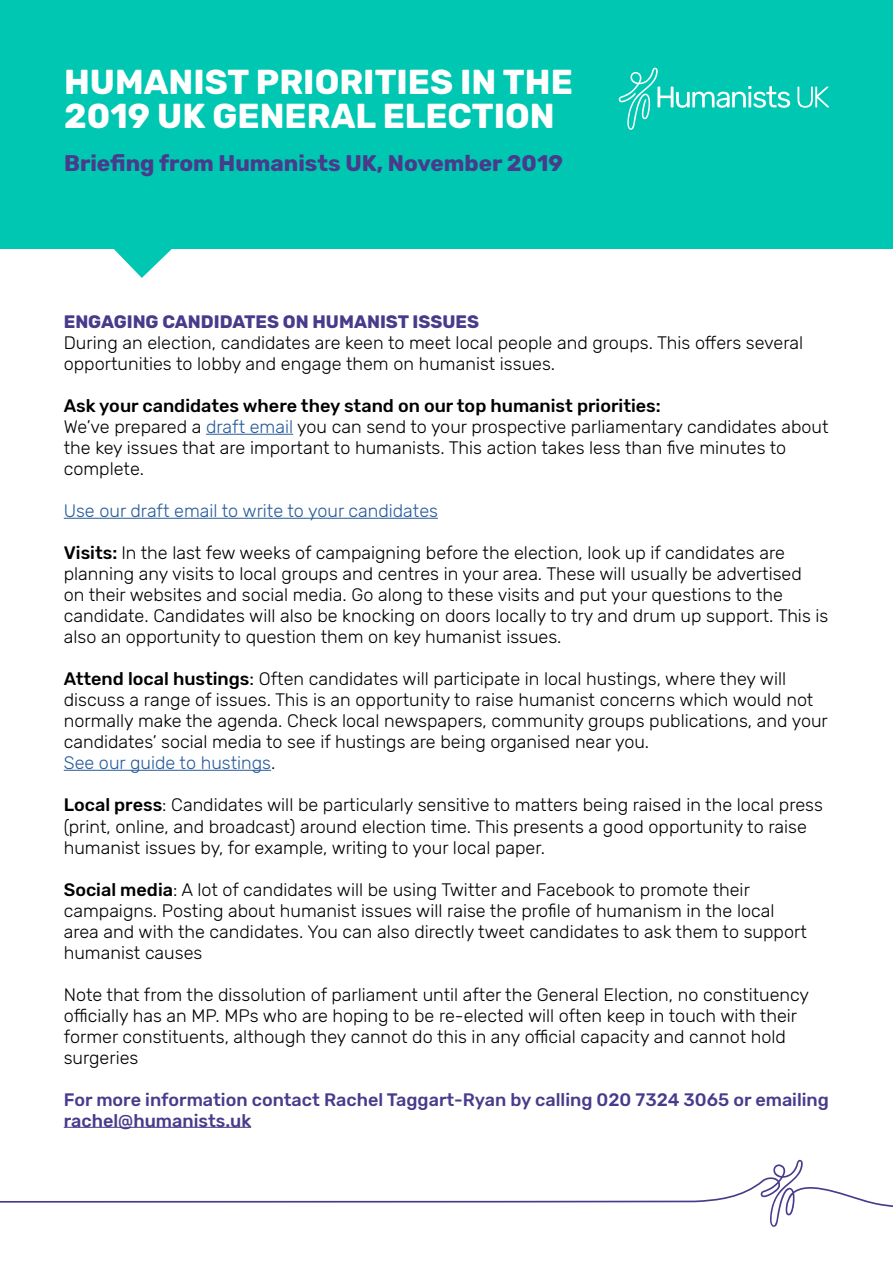
<style>
.page{position:relative;width:893px;height:1263px;background:#fff}
.page>*{position:absolute;margin:0;border:0;box-sizing:border-box;transform-origin:0 0}
.t1{font:700 34.5px/34.5px "Rubik";color:#fff}
.t2{font:700 22.5px "Rubik";color:#483b8b}
.t3{font:300 18px/21px "Rubik";color:#000}
.t4{font:500 18px/21px "Rubik";color:#483b8b}
.t5{font:300 18px "Rubik";color:#275b9b}
.t6{font:700 18px "Rubik";color:#483b8b}
.s1{font-weight:500}
.s2{color:#275b9b}
.s3{font-weight:400}
</style>
<div class="page">
<div style="left:0;top:0;width:893px;height:249px;background:#00c7b1"></div>
<svg style="left:619px;top:68px;width:171px;height:62px"></svg>
<svg style="left:797px;top:87px;width:32px;height:21px"></svg>
<svg style="left:114px;top:249px;width:58px;height:29px"></svg>
<hr style="left:206px;top:434px;width:87px;height:1px;background:#275b9b">
<hr style="left:64px;top:518px;width:374px;height:1px;background:#275b9b">
<hr style="left:64px;top:770px;width:207px;height:1px;background:#275b9b">
<hr style="left:64px;top:1127px;width:187px;height:1px;background:#483b8b">
<svg style="left:0;top:1160px;width:893px;height:67px"></svg>
<h1 class="t1" style="left:64px;top:65px;width:510px">HUMANIST PRIORITIES IN THE<br>2019 UK GENERAL ELECTION</h1>
<p class="t2" style="left:64px;top:150px;width:500px">Briefing from Humanists UK, November 2019</p>
<p class="t6" style="left:64px;top:312px;width:417px">ENGAGING CANDIDATES ON HUMANIST ISSUES</p>
<p class="t3" style="left:64px;top:333px;width:741px">During an election, candidates are keen to meet local people and groups. This offers several opportunities to lobby and engage them on humanist issues.</p>
<p class="t3" style="left:64px;top:396px;width:766px"><span class="s1">Ask your candidates where they stand on our top humanist priorities:<br></span>We’ve prepared a <span class="s2">draft email</span> you can send to your prospective parliamentary candidates about the key issues that are important to humanists. This action takes less than five minutes to complete.</p>
<p class="t5" style="left:64px;top:501px;width:376px">Use our draft email to write to your candidates</p>
<p class="t3" style="left:64px;top:543px;width:766px"><span class="s1">Visits:</span> In the last few weeks of campaigning before the election, look up if candidates are planning any visits to local groups and centres in your area. These will usually be advertised<br>on their websites and social media. Go along to these visits and put your questions to the candidate. Candidates will also be knocking on doors locally to try and drum up support. This is also an opportunity to question them on key humanist issues.</p>
<p class="t3" style="left:64px;top:669px;width:766px"><span class="s1">Attend local hustings</span><span class="s3">:</span> Often candidates will participate in local hustings, where they will discuss a range of issues. This is an opportunity to raise humanist concerns which would not normally make the agenda. Check local newspapers, community groups publications, and your candidates’ social media to see if hustings are being organised near you.<br><span class="s2">See our guide to hustings</span>.</p>
<p class="t3" style="left:64px;top:795px;width:761px"><span class="s1">Local press</span>: Candidates will be particularly sensitive to matters being raised in the local press (print, online, and broadcast) around election time. This presents a good opportunity to raise humanist issues by, for example, writing to your local paper.</p>
<p class="t3" style="left:64px;top:879px;width:744px"><span class="s1">Social media</span>: A lot of candidates will be using Twitter and Facebook to promote their campaigns. Posting about humanist issues will raise the profile of humanism in the local area and with the candidates. You can also directly tweet candidates to ask them to support humanist causes</p>
<p class="t3" style="left:64px;top:984px;width:747px">Note that from the dissolution of parliament until after the General Election, no constituency officially has an MP. MPs who are hoping to be re-elected will often keep in touch with their former constituents, although they cannot do this in any official capacity and cannot hold surgeries</p>
<p class="t4" style="left:64px;top:1089px;width:767px">For more information contact Rachel Taggart-Ryan by calling 020 7324 3065 or emailing rachel@humanists.uk</p>
</div>
